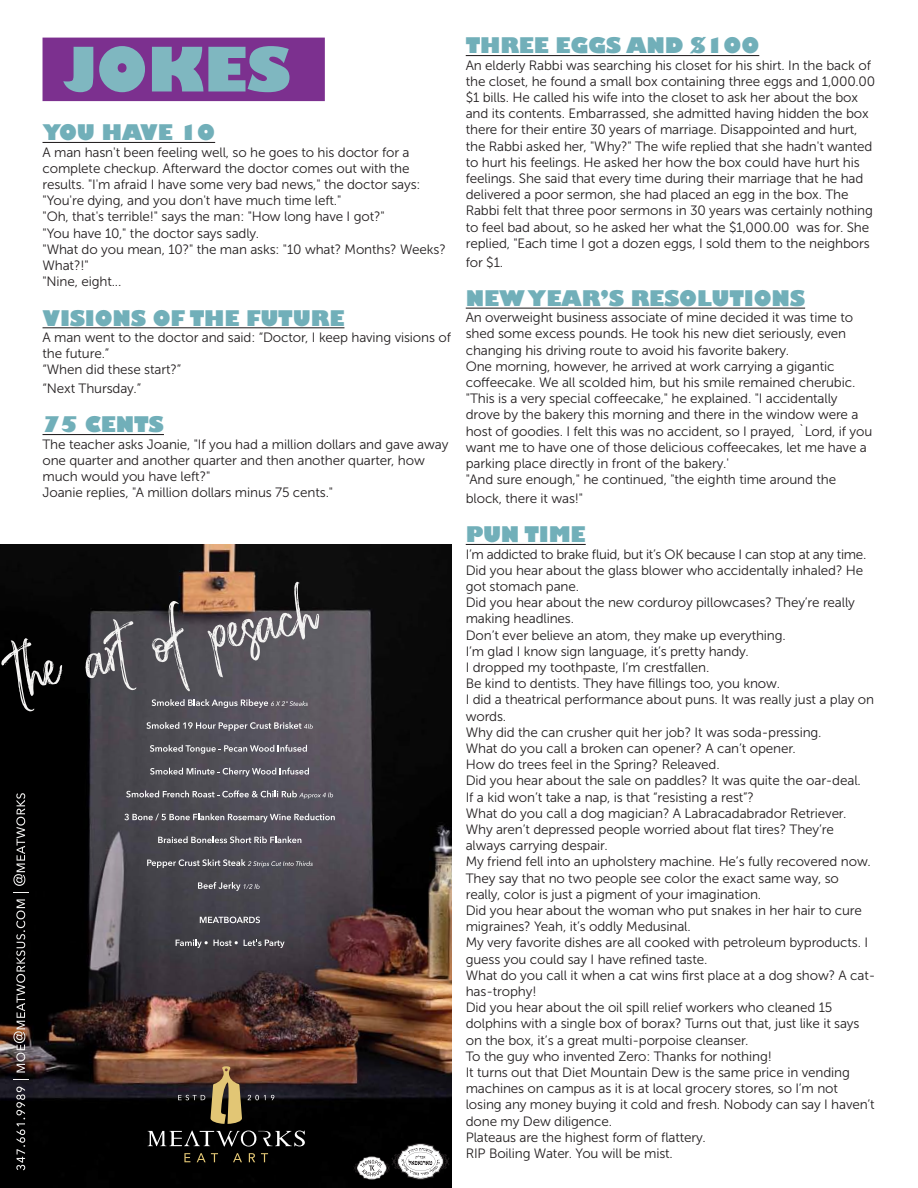
<style>
.page{position:relative;width:918px;height:1188px;background:#fff}
.page>*{position:absolute;margin:0;border:0;box-sizing:border-box;transform-origin:0 0}
.Adobe_Hebrew{font:800 60px "Gill Sans";letter-spacing:-.005em;color:#7fb7c0}
.t1{font:800 21px "Gill Sans";letter-spacing:-.01em;color:#71afb9}
.t2{font:13.5px/16.2px "Museo Sans 300";letter-spacing:-.01em;color:#231f20}
</style>
<div class="page">
<hr style="left:43px;top:142px;width:172px;height:1px;background:#231f20">
<hr style="left:43px;top:327px;width:301px;height:1px;background:#231f20">
<hr style="left:43px;top:434px;width:121px;height:1px;background:#231f20">
<div style="left:43px;top:38px;width:282px;height:63px;background:#7c308f"></div>
<hr style="left:466px;top:55px;width:293px;height:1px;background:#231f20">
<hr style="left:466px;top:308px;width:339px;height:1px;background:#231f20">
<hr style="left:466px;top:544px;width:120px;height:1px;background:#231f20">
<img style="left:0;top:544px;width:452px;height:644px">
<svg style="left:16px;top:1087px;width:9px;height:83px"></svg>
<svg style="left:13px;top:1079px;width:16px;height:1px"></svg>
<svg style="left:13px;top:899px;width:12px;height:174px;background:#484342"></svg>
<svg style="left:13px;top:892px;width:16px;height:1px"></svg>
<svg style="left:13px;top:793px;width:12px;height:93px"></svg>
<svg style="left:152px;top:699px;width:156px;height:9px"></svg>
<svg style="left:146px;top:722px;width:167px;height:9px;background:#7c7a81"></svg>
<svg style="left:150px;top:745px;width:157px;height:9px"></svg>
<svg style="left:150px;top:768px;width:159px;height:9px"></svg>
<svg style="left:126px;top:790px;width:207px;height:9px;background:#77767d"></svg>
<svg style="left:124px;top:813px;width:211px;height:9px;background:#79777e"></svg>
<svg style="left:158px;top:836px;width:143px;height:7px"></svg>
<svg style="left:147px;top:859px;width:166px;height:9px"></svg>
<svg style="left:198px;top:882px;width:62px;height:9px"></svg>
<svg style="left:200px;top:917px;width:60px;height:6px"></svg>
<svg style="left:176px;top:939px;width:62px;height:9px"></svg>
<svg style="left:244px;top:940px;width:41px;height:8px"></svg>
<svg style="left:148px;top:1131px;width:160px;height:16px;background:#3c3c3c"></svg>
<svg style="left:184px;top:1153px;width:6px;height:9px"></svg>
<svg style="left:197px;top:1153px;width:21px;height:9px"></svg>
<svg style="left:233px;top:1153px;width:9px;height:9px"></svg>
<svg style="left:249px;top:1153px;width:6px;height:9px"></svg>
<svg style="left:261px;top:1153px;width:7px;height:9px"></svg>
<svg style="left:211px;top:1066px;width:31px;height:58px;background:#a18653"></svg>
<svg style="left:178px;top:1095px;width:27px;height:5px"></svg>
<svg style="left:248px;top:1095px;width:26px;height:5px"></svg>
<svg style="left:353px;top:1143px;width:96px;height:37px"></svg>
<svg style="left:1px;top:638px;width:61px;height:73px;background:#2b2b2a"></svg>
<svg style="left:85px;top:619px;width:51px;height:71px;background:#646368"></svg>
<svg style="left:152px;top:601px;width:38px;height:91px;background:#646165"></svg>
<svg style="left:208px;top:582px;width:111px;height:95px;background:#6e6462"></svg>
<p class="Adobe_Hebrew" style="left:63px;top:32px;width:229px">JOKES</p>
<p class="t1" style="left:43px;top:119px;width:174px">YOU HAVE 10</p>
<p class="t2" style="left:43px;top:144px;width:405px">A man hasn't been feeling well, so he goes to his doctor for a complete checkup. Afterward the doctor comes out with the results. "I'm afraid I have some very bad news," the doctor says: "You're dying, and you don't have much time left."<br>"Oh, that's terrible!" says the man: "How long have I got?"<br>"You have 10," the doctor says sadly.<br>"What do you mean, 10?" the man asks: "10 what? Months? Weeks?<br>What?!"<br>"Nine, eight...</p>
<p class="t1" style="left:43px;top:305px;width:303px">VISIONS OF THE FUTURE</p>
<p class="t2" style="left:43px;top:329px;width:410px">A man went to the doctor and said: “Doctor, I keep having visions of the future.”<br>“When did these start?”</p>
<p class="t2" style="left:43px;top:381px;width:100px">“Next Thursday.”</p>
<p class="t1" style="left:43px;top:412px;width:123px">75 CENTS</p>
<p class="t2" style="left:43px;top:436px;width:407px">The teacher asks Joanie, "If you had a million dollars and gave away one quarter and another quarter and then another quarter, how much would you have left?"<br>Joanie replies, "A million dollars minus 75 cents."</p>
<p class="t1" style="left:466px;top:33px;width:295px">THREE EGGS AND $100</p>
<p class="t2" style="left:466px;top:57px;width:411px">An elderly Rabbi was searching his closet for his shirt. In the back of the closet, he found a small box containing three eggs and 1,000.00 $1 bills. He called his wife into the closet to ask her about the box and its contents. Embarrassed, she admitted having hidden the box there for their entire 30 years of marriage. Disappointed and hurt, the Rabbi asked her, "Why?" The wife replied that she hadn't wanted to hurt his feelings. He asked her how the box could have hurt his feelings. She said that every time during their marriage that he had delivered a poor sermon, she had placed an egg in the box. The Rabbi felt that three poor sermons in 30 years was certainly nothing to feel bad about, so he asked her what the $1,000.00 was for. She replied, "Each time I got a dozen eggs, I sold them to the neighbors</p>
<p class="t2" style="left:466px;top:254px;width:39px">for $1.</p>
<p class="t1" style="left:466px;top:285px;width:341px">NEW YEAR’S RESOLUTIONS</p>
<p class="t2" style="left:466px;top:310px;width:408px">An overweight business associate of mine decided it was time to shed some excess pounds. He took his new diet seriously, even changing his driving route to avoid his favorite bakery.<br>One morning, however, he arrived at work carrying a gigantic coffeecake. We all scolded him, but his smile remained cherubic. "This is a very special coffeecake," he explained. "I accidentally drove by the bakery this morning and there in the window were a host of goodies. I felt this was no accident, so I prayed, `Lord, if you want me to have one of those delicious coffeecakes, let me have a parking place directly in front of the bakery.'<br>"And sure enough," he continued, "the eighth time around the</p>
<p class="t2" style="left:466px;top:490px;width:119px">block, there it was!"</p>
<p class="t1" style="left:466px;top:521px;width:121px">PUN TIME</p>
<p class="t2" style="left:466px;top:546px;width:411px">I’m addicted to brake fluid, but it’s OK because I can stop at any time.<br>Did you hear about the glass blower who accidentally inhaled? He got stomach pane.<br>Did you hear about the new corduroy pillowcases? They’re really making headlines.<br>Don’t ever believe an atom, they make up everything.<br>I’m glad I know sign language, it’s pretty handy.<br>I dropped my toothpaste, I’m crestfallen.<br>Be kind to dentists. They have fillings too, you know.<br>I did a theatrical performance about puns. It was really just a play on words.<br>Why did the can crusher quit her job? It was soda-pressing.<br>What do you call a broken can opener? A can’t opener.<br>How do trees feel in the Spring? Releaved.<br>Did you hear about the sale on paddles? It was quite the oar-deal.<br>If a kid won’t take a nap, is that “resisting a rest”?<br>What do you call a dog magician? A Labracadabrador Retriever.<br>Why aren’t depressed people worried about flat tires? They’re always carrying despair.<br>My friend fell into an upholstery machine. He’s fully recovered now.<br>They say that no two people see color the exact same way, so really, color is just a pigment of your imagination.<br>Did you hear about the woman who put snakes in her hair to cure migraines? Yeah, it’s oddly Medusinal.<br>My very favorite dishes are all cooked with petroleum byproducts. I guess you could say I have refined taste.<br>What do you call it when a cat wins first place at a dog show? A cat&shy;has-trophy!<br>Did you hear about the oil spill relief workers who cleaned 15 dolphins with a single box of borax? Turns out that, just like it says on the box, it’s a great multi-porpoise cleanser.<br>To the guy who invented Zero: Thanks for nothing!<br>It turns out that Diet Mountain Dew is the same price in vending machines on campus as it is at local grocery stores, so I’m not losing any money buying it cold and fresh. Nobody can say I haven’t done my Dew diligence.<br>Plateaus are the highest form of flattery.<br>RIP Boiling Water. You will be mist.</p>
</div>
